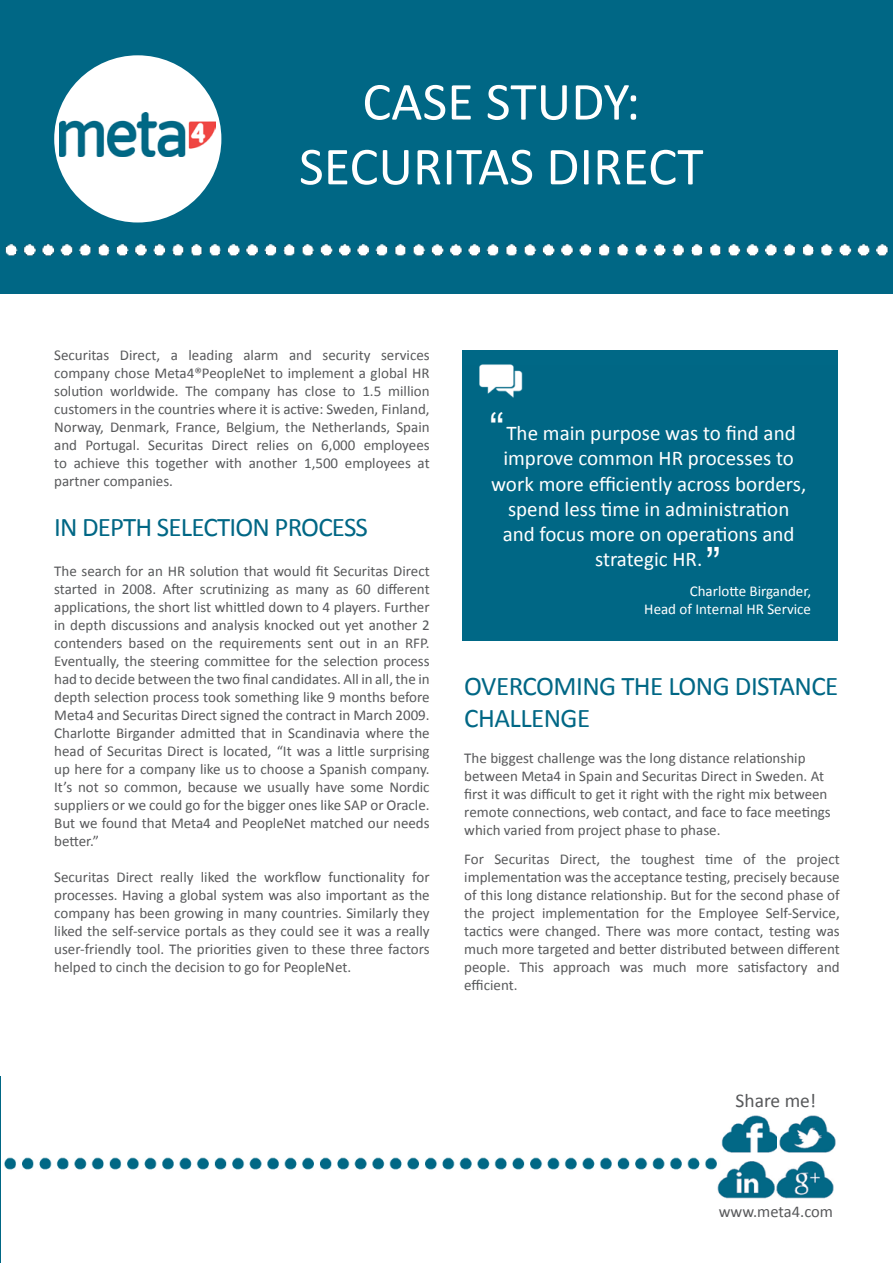
<style>
.page{position:relative;width:893px;height:1263px;background:#fff}
.page>*{position:absolute;margin:0;border:0;box-sizing:border-box;transform-origin:0 0}
.t1{font:54px/64.8px "Calibri";color:#fff;text-align:center}
.t2{font:45px "Arial";color:#fff}
.t3{font:27px/32.4px "Calibri";letter-spacing:-.025em;color:#006785}
.t4{font:21px/25.2px "Calibri";color:#fff;text-align:center}
.t5{font:19.5px "Calibri";color:#58595b}
.t6{font:16.5px "Calibri";color:#58595b}
.t7{font:15px/18px "Calibri";color:#58595b;text-align:justify}
.t8{font:15px/18px "Calibri";color:#fff;text-align:right}
</style>
<div class="page">
<img style="left:779px;top:1115px;width:57px;height:38px">
<img style="left:717px;top:1161px;width:117px;height:38px">
<img style="left:4px;top:1157px;width:717px;height:15px">
<img style="left:721px;top:1115px;width:55px;height:38px">
<hr style="left:0;top:1076px;width:1px;height:186px;background:#006785">
<div style="left:0;top:0;width:893px;height:293px;background:#006785"></div>
<img style="left:5px;top:217px;width:884px;height:39px">
<div style="left:54px;top:55px;width:167px;height:167px;background:#fff;border-radius:50%"></div>
<div style="left:463px;top:350px;width:375px;height:291px;background:#006886"></div>
<img style="left:479px;top:364px;width:44px;height:34px">
<img style="left:60px;top:112px;width:156px;height:45px">
<h1 class="t1" style="left:299px;top:69px;width:406px">CASE STUDY:<br>SECURITAS DIRECT</h1>
<p class="t7" style="left:54px;top:346px;width:377px">Securitas Direct, a leading alarm and security services company chose Meta4®PeopleNet to implement a global HR solution worldwide. The company has close to 1.5 million customers in the countries where it is active: Sweden, Finland, Norway, Denmark, France, Belgium, the Netherlands, Spain and Portugal. Securitas Direct relies on 6,000 employees to achieve this together with another 1,500 employees at partner companies.</p>
<h3 class="t3" style="left:54px;top:511px;width:315px">IN DEPTH SELECTION PROCESS</h3>
<p class="t7" style="left:54px;top:562px;width:377px">The search for an HR solution that would fit Securitas Direct started in 2008. After scrutinizing as many as 60 different applications, the short list whittled down to 4 players. Further in depth discussions and analysis knocked out yet another 2 contenders based on the requirements sent out in an RFP.<br>Eventually, the steering committee for the selection process had to decide between the two final candidates. All in all, the in depth selection process took something like 9 months before Meta4 and Securitas Direct signed the contract in March 2009.<br>Charlotte Birgander admitted that in Scandinavia where the head of Securitas Direct is located, “It was a little surprising up here for a company like us to choose a Spanish company.<br>It’s not so common, because we usually have some Nordic suppliers or we could go for the bigger ones like SAP or Oracle.<br>But we found that Meta4 and PeopleNet matched our needs better.”</p>
<p class="t7" style="left:54px;top:868px;width:377px">Securitas Direct really liked the workflow functionality for processes. Having a global system was also important as the company has been growing in many countries. Similarly they liked the self-service portals as they could see it was a really user-friendly tool. The priorities given to these three factors helped to cinch the decision to go for PeopleNet.</p>
<h2 class="t2" style="left:489px;top:400px;width:16px">“</h2>
<h3 class="t4" style="left:491px;top:421px;width:317px">The main purpose was to find and improve common HR processes to work more efficiently across borders, spend less time in administration and focus more on operations and strategic HR.</h3>
<h2 class="t2" style="left:706px;top:535px;width:16px">”</h2>
<p class="t8" style="left:644px;top:582px;width:168px">Charlotte Birgander,<br>Head of Internal HR Service</p>
<h3 class="t3" style="left:464px;top:669px;width:376px">OVERCOMING THE LONG DISTANCE<br>CHALLENGE</h3>
<p class="t7" style="left:464px;top:749px;width:368px;text-align:left">The biggest challenge was the long distance relationship between Meta4 in Spain and Securitas Direct in Sweden. At first it was difficult to get it right with the right mix between remote connections, web contact, and face to face meetings which varied from project phase to phase.</p>
<p class="t7" style="left:464px;top:850px;width:377px">For Securitas Direct, the toughest time of the project implementation was the acceptance testing, precisely because of this long distance relationship. But for the second phase of the project implementation for the Employee Self-Service, tactics were changed. There was more contact, testing was much more targeted and better distributed between different people. This approach was much more satisfactory and efficient.</p>
<h3 class="t5" style="left:735px;top:1088px;width:82px">Share me!</h3>
<p class="t6" style="left:719px;top:1201px;width:116px">www.meta4.com</p>
</div>
